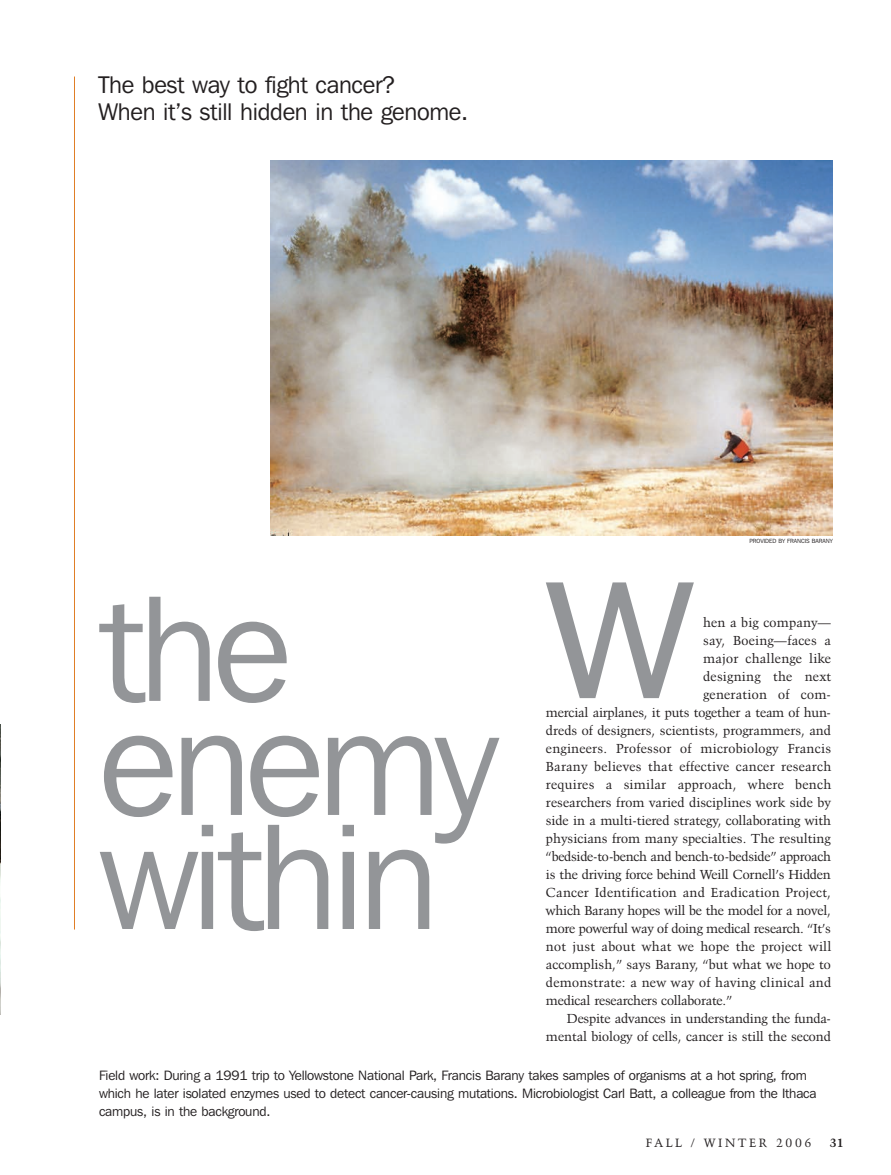
<style>
.page{position:relative;width:891px;height:1175px;background:#fff}
.page>*{position:absolute;margin:0;border:0;box-sizing:border-box;transform-origin:0 0}
.t1{font:225px "Franklin Gothic IT Cby BT";color:#939598}
.t2{font:150px/114px "Franklin Gothic IT Cby BT";letter-spacing:-.04em;color:#939598}
.t3{font:24px/27px "Franklin Gothic IT Cby BT";letter-spacing:-.01em;color:#231f20}
.t4{font:13.5px/18px "Franklin Gothic IT Cby BT";letter-spacing:-.01em;color:#231f20}
.t5{font:13.05px "Kuenstler 480 BT";letter-spacing:.005em;color:#231f20}
.t6{font:13.05px "Kuenstler 480 BT";letter-spacing:.025em;color:#231f20}
.t7{font:13.05px "Kuenstler 480 BT";letter-spacing:-.015em;color:#231f20}
.t8{font:12px "Kuenstler 480 BT";letter-spacing:.215em;color:#231f20}
.t9{font:700 12px "Kuenstler 480 BT";color:#231f20}
.t10{font:6px "Franklin Gothic IT Cby BT";color:#231f20}
</style>
<div class="page">
<hr style="left:74px;top:76px;width:1px;height:853px;background:#e07e26">
<img style="left:0;top:725px;width:1px;height:289px">
<img style="left:270px;top:160px;width:562px;height:376px">
<h3 class="t3" style="left:99px;top:73px;width:371px">The best way to fight cancer?<br>When it’s still hidden in the genome.</h3>
<h2 class="t2" style="left:99px;top:605px;width:401px">the enemy within</h2>
<p class="t10" style="left:750px;top:539px;width:85px">PROVIDED BY FRANCIS BARANY</p>
<h1 class="t1" style="left:545px;top:542px;width:149px">w</h1>
<p class="t5" style="left:703px;top:616px;width:129px">hen a big company—</p>
<p class="t6" style="left:703px;top:634px;width:129px">say, Boeing—faces a</p>
<p class="t6" style="left:703px;top:652px;width:129px">major challenge like</p>
<p class="t6" style="left:703px;top:670px;width:129px">designing the next</p>
<p class="t6" style="left:703px;top:688px;width:129px">generation of com-</p>
<p class="t5" style="left:546px;top:706px;width:286px">mercial airplanes, it puts together a team of hun-</p>
<p class="t5" style="left:546px;top:724px;width:287px">dreds of designers, scientists, programmers, and</p>
<p class="t6" style="left:546px;top:742px;width:287px">engineers. Professor of microbiology Francis</p>
<p class="t6" style="left:546px;top:760px;width:287px">Barany believes that effective cancer research</p>
<p class="t6" style="left:546px;top:778px;width:287px">requires a similar approach, where bench</p>
<p class="t5" style="left:546px;top:796px;width:286px">researchers from varied disciplines work side by</p>
<p class="t5" style="left:546px;top:814px;width:286px">side in a multi-tiered strategy, collaborating with</p>
<p class="t5" style="left:546px;top:832px;width:286px">physicians from many specialties. The resulting</p>
<p class="t7" style="left:546px;top:850px;width:287px">“bedside-to-bench and bench-to-bedside” approach</p>
<p class="t5" style="left:546px;top:868px;width:286px">is the driving force behind Weill Cornell’s Hidden</p>
<p class="t6" style="left:546px;top:886px;width:287px">Cancer Identification and Eradication Project,</p>
<p class="t5" style="left:546px;top:904px;width:286px">which Barany hopes will be the model for a novel,</p>
<p class="t7" style="left:546px;top:922px;width:286px">more powerful way of doing medical research. “It’s</p>
<p class="t6" style="left:546px;top:940px;width:287px">not just about what we hope the project will</p>
<p class="t5" style="left:546px;top:958px;width:286px">accomplish,” says Barany, “but what we hope to</p>
<p class="t6" style="left:546px;top:976px;width:287px">demonstrate: a new way of having clinical and</p>
<p class="t5" style="left:546px;top:994px;width:188px">medical researchers collaborate.”</p>
<p class="t5" style="left:567px;top:1012px;width:266px">Despite advances in understanding the funda-</p>
<p class="t5" style="left:546px;top:1030px;width:286px">mental biology of cells, cancer is still the second</p>
<p class="t4" style="left:99px;top:1067px;width:719px">Field work: During a 1991 trip to Yellowstone National Park, Francis Barany takes samples of organisms at a hot spring, from which he later isolated enzymes used to detect cancer-causing mutations. Microbiologist Carl Batt, a colleague from the Ithaca campus, is in the background.</p>
<p class="t8" style="left:646px;top:1137px;width:167px">FALL / WINTER 2006</p>
<p class="t9" style="left:830px;top:1137px;width:15px">31</p>
</div>
